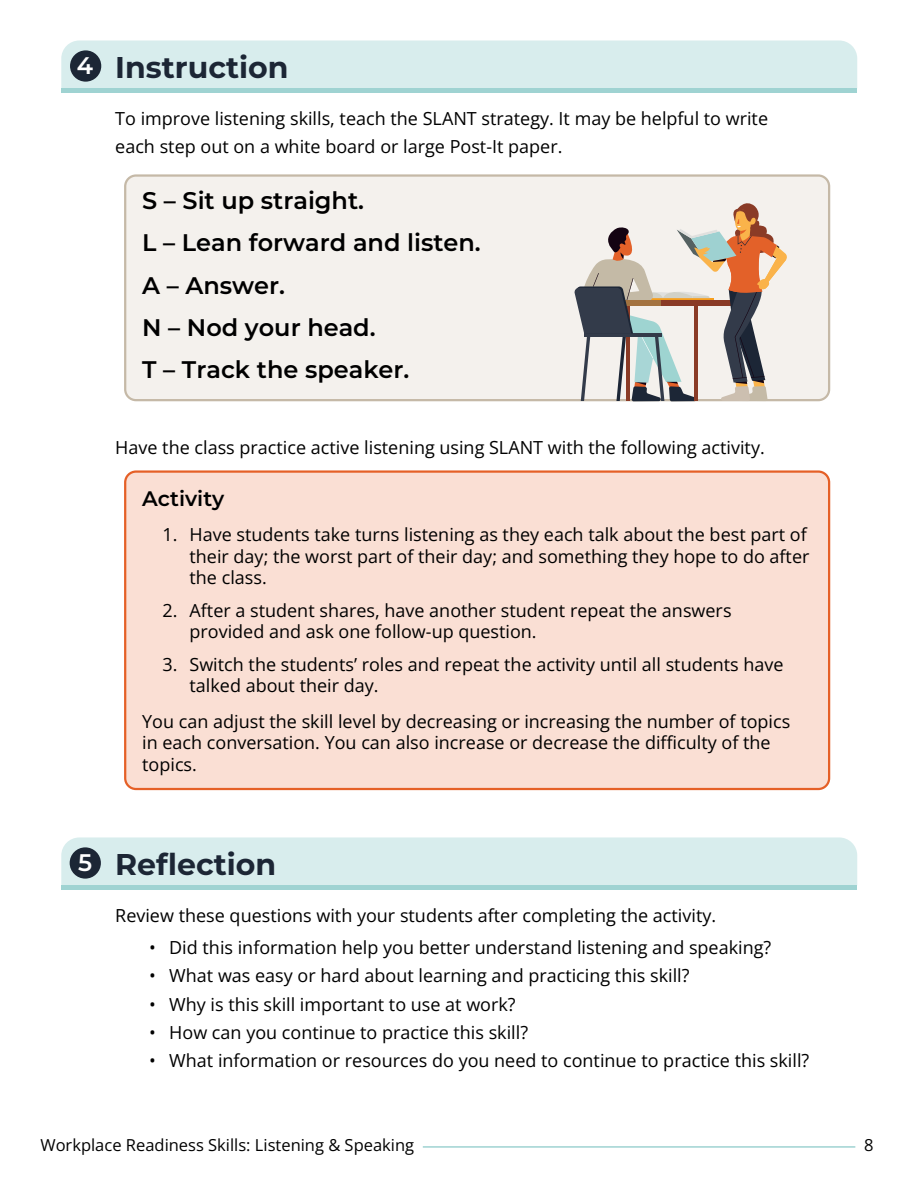
<style>
.page{position:relative;width:918px;height:1188px;background:#fff}
.page>*{position:absolute;margin:0;border:0;box-sizing:border-box;transform-origin:0 0}
.Lesson_Steps_-_h3{font:100 30px "Montserrat";color:#1c2635}
.indent{font:100 24px "Montserrat";color:#000}
.White_Number_h3{font:100 24px "Montserrat";color:#fff}
.P_big{font:100 21px "Montserrat";color:#000}
.indent-2{font:18px/21.6px "Open Sans";color:#000}
.t1{font:16.5px "Open Sans";color:#000}
</style>
<div class="page">
<div style="left:125px;top:472px;width:704px;height:317px;background:#fadfd4;border-radius:11px"></div>
<div style="left:124px;top:470px;width:706px;height:320px;border:2px solid #e56027;border-radius:11px"></div>
<div style="left:125px;top:176px;width:704px;height:224px;background:#f4f1ed;border-radius:11px"></div>
<div style="left:124px;top:174px;width:706px;height:227px;border:2px solid #c5b9a7;border-radius:11px"></div>
<div style="left:61px;top:40px;width:796px;height:48px;background:#d8eded"></div>
<div style="left:61px;top:88px;width:796px;height:5px;background:#9fd3d2"></div>
<div style="left:61px;top:837px;width:796px;height:48px;background:#d8eded"></div>
<div style="left:61px;top:885px;width:796px;height:5px;background:#9fd3d2"></div>
<svg style="left:574px;top:203px;width:213px;height:198px"></svg>
<div style="left:70px;top:50px;width:31px;height:32px;background:#1c2635;border-radius:50%"></div>
<div style="left:70px;top:847px;width:31px;height:32px;background:#1c2635;border-radius:50%"></div>
<hr style="left:423px;top:1146px;width:432px;height:2px;background:#9fd3d2">
<h3 class="White_Number_h3" style="left:77px;top:50px;width:18px">4</h3>
<h3 class="Lesson_Steps_-_h3" style="left:115px;top:48px;width:175px">Instruction</h3>
<p class="indent-2" style="left:115px;top:103px;width:654px;line-height:28.8px">To improve listening skills, teach the SLANT strategy. It may be helpful to write each step out on a white board or large Post-It paper.</p>
<p class="indent" style="left:142px;top:185px;width:223px">S – Sit up straight.</p>
<p class="indent" style="left:142px;top:227px;width:340px">L – Lean forward and listen.</p>
<p class="indent" style="left:142px;top:269px;width:144px">A – Answer.</p>
<p class="indent" style="left:142px;top:312px;width:235px">N – Nod your head.</p>
<p class="indent" style="left:142px;top:354px;width:269px">T – Track the speaker.</p>
<p class="indent-2" style="left:115px;top:436px;width:651px">Have the class practice active listening using SLANT with the following activity.</p>
<p class="P_big" style="left:142px;top:485px;width:84px">Activity</p>
<p class="indent-2" style="left:190px;top:524px;width:621px;text-indent:-27px">1. Have students take turns listening as they each talk about the best part of their day; the worst part of their day; and something they hope to do after the class.</p>
<p class="indent-2" style="left:190px;top:599px;width:544px;text-indent:-27px">2. After a student shares, have another student repeat the answers provided and ask one follow-up question.</p>
<p class="indent-2" style="left:190px;top:653px;width:596px;text-indent:-27px">3. Switch the students’ roles and repeat the activity until all students have talked about their day.</p>
<p class="indent-2" style="left:142px;top:710px;width:650px">You can adjust the skill level by decreasing or increasing the number of topics in each conversation. You can also increase or decrease the difficulty of the topics.</p>
<h3 class="White_Number_h3" style="left:78px;top:847px;width:16px">5</h3>
<h3 class="Lesson_Steps_-_h3" style="left:115px;top:845px;width:163px">Reflection</h3>
<p class="indent-2" style="left:115px;top:904px;width:602px">Review these questions with your students after completing the activity.</p>
<p class="indent-2" style="left:149px;top:936px;width:624px">• Did this information help you better understand listening and speaking?</p>
<p class="indent-2" style="left:149px;top:965px;width:542px">• What was easy or hard about learning and practicing this skill?</p>
<p class="indent-2" style="left:149px;top:993px;width:368px">• Why is this skill important to use at work?</p>
<p class="indent-2" style="left:149px;top:1021px;width:381px">• How can you continue to practice this skill?</p>
<p class="indent-2" style="left:149px;top:1050px;width:662px">• What information or resources do you need to continue to practice this skill?</p>
<p class="t1" style="left:40px;top:1133px;width:375px">Workplace Readiness Skills: Listening &amp; Speaking</p>
<p class="t1" style="left:864px;top:1133px;width:11px">8</p>
</div>
